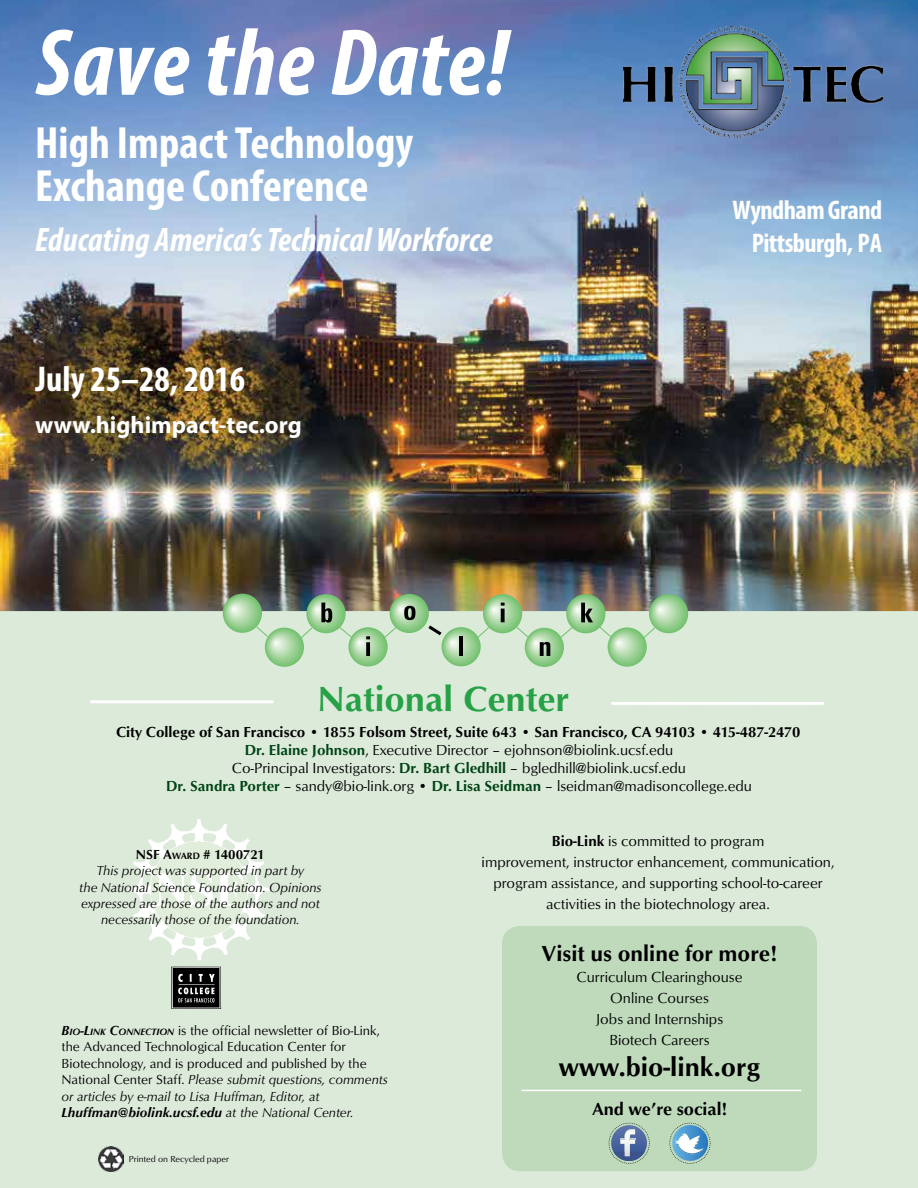
<style>
.page{position:relative;width:918px;height:1188px;background:#fff}
.page>*{position:absolute;margin:0;border:0;box-sizing:border-box;transform-origin:0 0}
.t1{font:italic 700 condensed 96px "Myriad Pro";letter-spacing:.01em;color:#fff}
.t2{font:700 condensed 45.3px/43.2px "Myriad Pro";color:#fff}
.t3{font:700 condensed 36px "Myriad Pro";color:#fff}
.t4{font:700 36px "Opus";color:#26a146}
.t5{font:italic 700 condensed 34.05px "Myriad Pro";color:#fff}
.t6{font:700 condensed 27px/32.4px "Myriad Pro";letter-spacing:-.02em;color:#fff;text-align:right}
.t7{font:700 27px "Opus";color:#000}
.t8{font:700 24px "Myriad Pro";color:#fff}
.t9{font:700 22.5px "Opus";color:#000}
.t10{font:700 18px "Opus";color:#000}
.t11{font:15px/21px "Opus";color:#000;text-align:center}
.t12{font:13.5px/16.5px "Opus";color:#000}
.t13{font:italic 13.5px/16.2px "Opus";color:#000;text-align:center}
.t14{font:9px "Opus";color:#000}
.s1{font-weight:700}
.s2{font-weight:700;color:#004416}
.s3{font-weight:700;font-style:normal}
.s4{font-weight:700;font-style:normal;font-size:9.45px}
.s5{font-weight:700;font-style:italic}
.s6{font-weight:700;font-style:italic;font-size:9.45px}
.s7{font-style:italic}
</style>
<div class="page">
<img style="left:0;top:0;width:918px;height:611px">
<img style="left:623px;top:26px;width:259px;height:112px">
<div style="left:0;top:611px;width:918px;height:577px;background:#dceada"></div>
<svg style="left:128px;top:819px;width:141px;height:141px"></svg>
<svg style="left:171px;top:967px;width:50px;height:42px"></svg>
<div style="left:502px;top:926px;width:315px;height:245px;background:#bedabb;border-radius:18px"></div>
<img style="left:99px;top:1147px;width:24px;height:24px">
<svg style="left:477px;top:626px;width:13px;height:12px"></svg>
<svg style="left:516px;top:626px;width:13px;height:12px"></svg>
<svg style="left:560px;top:626px;width:13px;height:12px"></svg>
<svg style="left:339px;top:626px;width:13px;height:12px"></svg>
<svg style="left:384px;top:627px;width:13px;height:11px"></svg>
<svg style="left:306px;top:594px;width:40px;height:39px"></svg>
<svg style="left:321px;top:603px;width:11px;height:20px"></svg>
<svg style="left:442px;top:627px;width:39px;height:39px"></svg>
<hr style="left:459px;top:636px;width:4px;height:20px;background:#000">
<svg style="left:483px;top:594px;width:39px;height:39px"></svg>
<svg style="left:501px;top:603px;width:4px;height:3px"></svg>
<svg style="left:501px;top:609px;width:4px;height:13px"></svg>
<svg style="left:525px;top:628px;width:39px;height:39px"></svg>
<svg style="left:540px;top:642px;width:10px;height:14px"></svg>
<svg style="left:566px;top:594px;width:39px;height:39px"></svg>
<svg style="left:581px;top:603px;width:12px;height:19px"></svg>
<svg style="left:348px;top:627px;width:40px;height:39px"></svg>
<svg style="left:366px;top:636px;width:4px;height:3px"></svg>
<svg style="left:366px;top:642px;width:4px;height:14px"></svg>
<svg style="left:390px;top:594px;width:39px;height:39px"></svg>
<svg style="left:404px;top:606px;width:11px;height:14px"></svg>
<svg style="left:425px;top:623px;width:20px;height:15px"></svg>
<svg style="left:599px;top:626px;width:13px;height:12px"></svg>
<svg style="left:608px;top:627px;width:39px;height:40px"></svg>
<svg style="left:300px;top:627px;width:13px;height:12px"></svg>
<svg style="left:265px;top:628px;width:39px;height:39px"></svg>
<svg style="left:256px;top:626px;width:13px;height:12px"></svg>
<svg style="left:649px;top:594px;width:39px;height:39px"></svg>
<svg style="left:223px;top:594px;width:39px;height:39px"></svg>
<svg style="left:643px;top:627px;width:13px;height:12px"></svg>
<hr style="left:91px;top:700px;width:180px;height:3px;background:#fff">
<hr style="left:613px;top:702px;width:209px;height:3px;background:#fff">
<hr style="left:522px;top:1090px;width:279px;height:1px;background:#fff">
<svg style="left:609px;top:1123px;width:41px;height:41px"></svg>
<svg style="left:670px;top:1123px;width:40px;height:41px"></svg>
<h1 class="t1" style="left:36px;top:3px;width:474px">Save the Date!</h1>
<h2 class="t2" style="left:35px;top:120px;width:379px">High ImpactTechnology<br>Exchange Conference</h2>
<h3 class="t5" style="left:35px;top:218px;width:459px">Educating America’s Technical Workforce</h3>
<h3 class="t3" style="left:36px;top:356px;width:211px">July 25–28, 2016</h3>
<h3 class="t8" style="left:35px;top:410px;width:268px">www.highimpact-tec.org</h3>
<h3 class="t6" style="left:733px;top:194px;width:151px">Wyndham Grand<br>Pittsburgh, PA</h3>
<h3 class="t4" style="left:317px;top:679px;width:253px">National Center</h3>
<p class="t11" style="left:116px;top:723px;width:686px;line-height:18px"><span class="s1">City College of San Francisco • 1855 Folsom Street, Suite 643 • San Francisco, CA 94103 • 415-487-2470<br></span><span class="s2">Dr. Elaine Johnson</span>, Executive Director – ejohnson@biolink.ucsf.edu<br>Co-Principal Investigators: <span class="s2">Dr. Bart Gledhill</span> – bgledhill@biolink.ucsf.edu<br><span class="s2">Dr. Sandra Porter</span> – sandy@bio-link.org • <span class="s2">Dr. Lisa Seidman</span> – lseidman@madisoncollege.edu</p>
<p class="t13" style="left:79px;top:847px;width:244px"><span class="s3">NSF A</span><span class="s4">WARD</span> <span class="s3"># 1400721<br></span>This project was supported in part by<br>the National Science Foundation. Opinions expressed are those of the authors and not necessarily those of the foundation.</p>
<p class="t12" style="left:62px;top:1022px;width:328px"><span class="s5">B</span><span class="s6">IO</span><span class="s5">-L</span><span class="s6">INK</span> <span class="s5">C</span><span class="s6">ONNECTION</span> is the official newsletter of Bio-Link, the Advanced Technological Education Center for Biotechnology, and is produced and published by the National Center Staff. <span class="s7">Please submit questions, comments or articles by e-mail to Lisa Huffman, Editor, at </span><span class="s5">Lhuffman@biolink.ucsf.edu</span> <span class="s7">at the National Center.</span></p>
<p class="t14" style="left:129px;top:1154px;width:102px">Printed on Recycled paper</p>
<p class="t11" style="left:482px;top:830px;width:354px"><span class="s1">Bio-Link</span> is committed to program<br>improvement, instructor enhancement, communication, program assistance, and supporting school-to-career activities in the biotechnology area.</p>
<h3 class="t9" style="left:542px;top:940px;width:237px">Visit us online for more!</h3>
<p class="t11" style="left:577px;top:966px;width:167px">Curriculum Clearinghouse<br>Online Courses<br>Jobs and Internships<br>Biotech Careers</p>
<h3 class="t7" style="left:559px;top:1052px;width:203px">www.bio-link.org</h3>
<p class="t10" style="left:592px;top:1098px;width:137px">And we’re social!</p>
</div>
